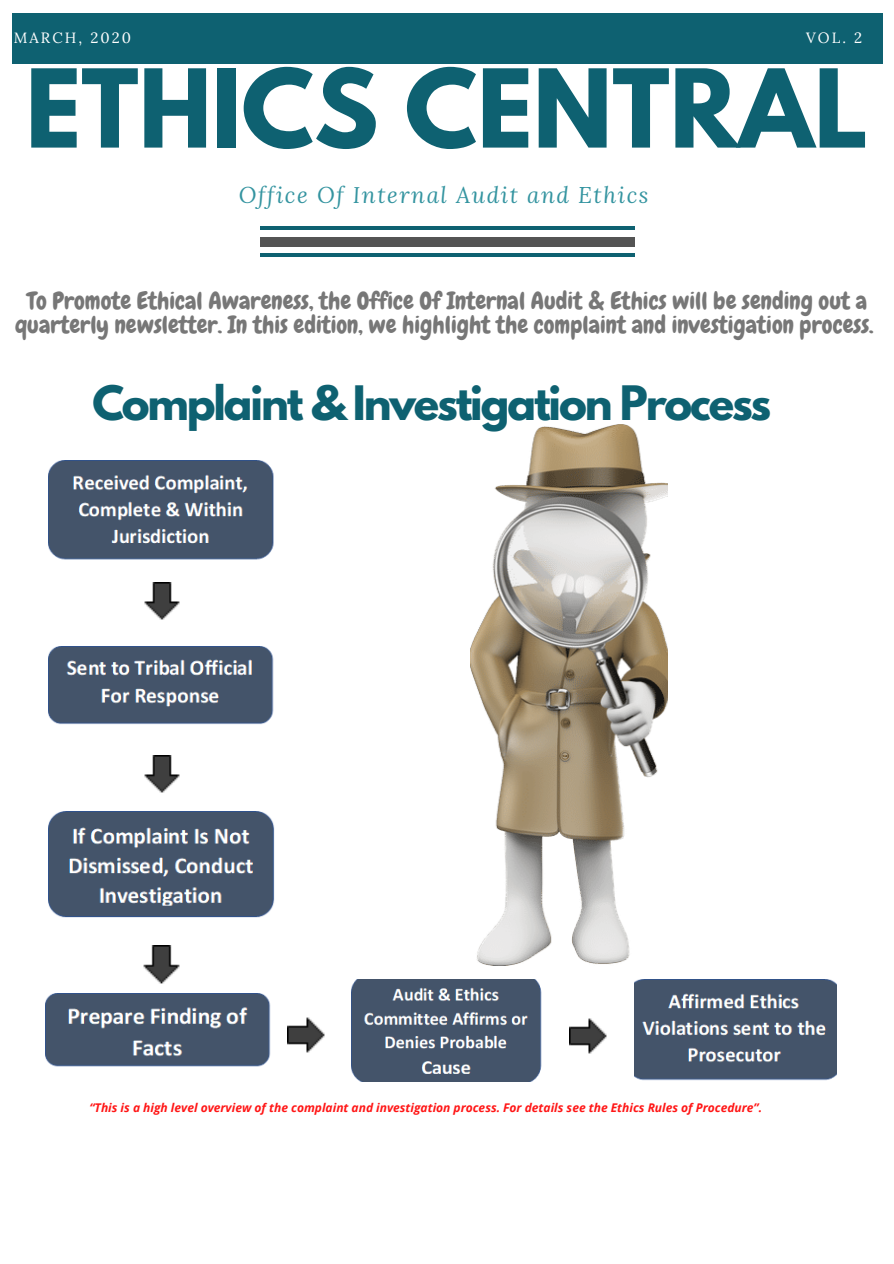
<style>
.page{position:relative;width:894px;height:1264px;background:#fff}
.page>*{position:absolute;margin:0;border:0;box-sizing:border-box;transform-origin:0 0}
.t1{font:700 96.15px "League Spartan";color:#0e6171}
.t2{font:700 42px "League Spartan";letter-spacing:-.05em;color:#0e6171}
.t3{font:24px/23.1px "Chewy";color:#777;text-align:center}
.t4{font:italic 22.5px "Lora";letter-spacing:.07em;color:#3494a0}
.t5{font:14.85px "Lora";letter-spacing:.14em;color:#fff}
.t6{font:italic 700 12px "Open Sans";color:#ff1616}
</style>
<div class="page">
<div style="left:12px;top:14px;width:870px;height:50px;background:#0e6171"></div>
<img style="left:470px;top:424px;width:197px;height:541px">
<img style="left:144px;top:582px;width:36px;height:38px">
<img style="left:287px;top:1017px;width:38px;height:36px">
<img style="left:144px;top:755px;width:36px;height:38px">
<hr style="left:260px;top:226px;width:374px;height:4px;background:#0e6171">
<hr style="left:260px;top:253px;width:374px;height:4px;background:#0e6171">
<div style="left:260px;top:237px;width:374px;height:9px;background:#545454"></div>
<img style="left:49px;top:460px;width:225px;height:100px">
<img style="left:49px;top:646px;width:225px;height:78px">
<img style="left:49px;top:811px;width:226px;height:107px">
<img style="left:45px;top:993px;width:226px;height:74px">
<img style="left:634px;top:979px;width:201px;height:102px">
<img style="left:143px;top:945px;width:37px;height:39px">
<img style="left:569px;top:1018px;width:38px;height:36px">
<img style="left:351px;top:979px;width:191px;height:102px">
<p class="t5" style="left:14px;top:28px;width:119px">MARCH, 2020</p>
<p class="t5" style="left:805px;top:28px;width:58px">VOL. 2</p>
<h1 class="t1" style="left:25px;top:61px;width:843px">ETHICS CENTRAL</h1>
<p class="t4" style="left:239px;top:179px;width:411px">Office Of Internal Audit and Ethics</p>
<p class="t3" style="left:15px;top:290px;width:859px">To Promote Ethical Awareness, the Office Of Internal Audit &amp; Ethics will be sending out a quarterly newsletter. In this edition, we highlight the complaint and investigation process.</p>
<h2 class="t2" style="left:92px;top:382px;width:680px">Complaint &amp; Investigation Process</h2>
<p class="t6" style="left:89px;top:1099px;width:674px">“This is a high level overview of the complaint and investigation process. For details see the Ethics Rules of Procedure”.</p>
</div>
